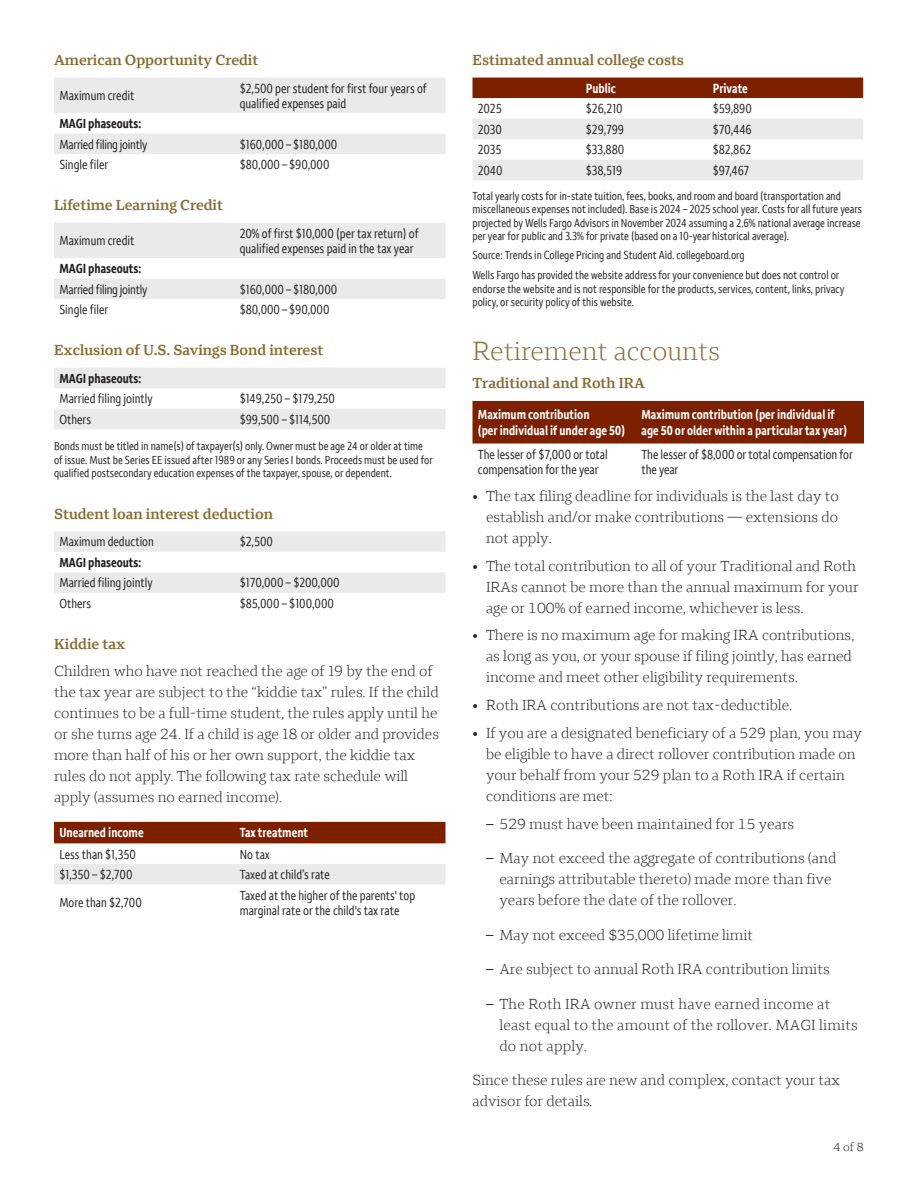
<style>
.page{position:relative;width:918px;height:1188px;background:#fff}
.page>*{position:absolute;margin:0;border:0;box-sizing:border-box;transform-origin:0 0}
.t1{font:300 27px "Wells Fargo Serif";color:#896a32}
.t2{font:300 15px/21px "Wells Fargo Serif";color:#231f20}
.t3{font:600 15px "Wells Fargo Serif";color:#896a32}
.t4{font:condensed 13.5px/15px "Wells Fargo Sans";color:#231f20}
.t5{font:700 condensed 13.5px/16.2px "Wells Fargo Sans";color:#fff}
.t6{font:700 condensed 13.5px "Wells Fargo Sans";color:#231f20}
.t7{font:condensed 13.5px "Wells Fargo Sans";letter-spacing:-.02em;color:#231f20}
.t8{font:condensed 12px/13.5px "Wells Fargo Sans";color:#231f20}
.t9{font:300 12px "Wells Fargo Serif";color:#231f20}
.s1{font-family:"Wells Fargo Sans";font-weight:400}
</style>
<div class="page">
<svg style="left:54px;top:78px;width:392px;height:76px"></svg>
<svg style="left:54px;top:223px;width:392px;height:76px"></svg>
<svg style="left:54px;top:368px;width:392px;height:61px"></svg>
<svg style="left:54px;top:531px;width:392px;height:62px"></svg>
<div style="left:54px;top:822px;width:392px;height:21px;background:#7c2000"></div>
<div style="left:54px;top:864px;width:392px;height:20px;background:#eaeaea"></div>
<div style="left:472px;top:78px;width:391px;height:20px;background:#7c2000"></div>
<svg style="left:472px;top:119px;width:391px;height:61px"></svg>
<div style="left:472px;top:401px;width:392px;height:43px;background:#7c2000"></div>
<h3 class="t3" style="left:54px;top:50px;width:206px">American Opportunity Credit</h3>
<p class="t4" style="left:59px;top:88px;width:77px">Maximum credit</p>
<p class="t4" style="left:240px;top:81px;width:189px">$2,500 per student for first four years of qualified expenses paid</p>
<p class="t6" style="left:59px;top:115px;width:83px">MAGI phaseouts:</p>
<p class="t7" style="left:59px;top:136px;width:89px">Married filing jointly</p>
<p class="t4" style="left:240px;top:137px;width:99px">$160,000 – $180,000</p>
<p class="t4" style="left:59px;top:157px;width:50px">Single filer</p>
<p class="t4" style="left:240px;top:157px;width:91px">$80,000 – $90,000</p>
<h3 class="t3" style="left:54px;top:196px;width:171px">Lifetime Learning Credit</h3>
<p class="t4" style="left:59px;top:233px;width:77px">Maximum credit</p>
<p class="t4" style="left:240px;top:226px;width:181px">20% of first $10,000 (per tax return) of qualified expenses paid in the tax year</p>
<p class="t6" style="left:59px;top:260px;width:83px">MAGI phaseouts:</p>
<p class="t7" style="left:59px;top:281px;width:89px">Married filing jointly</p>
<p class="t4" style="left:240px;top:282px;width:99px">$160,000 – $180,000</p>
<p class="t4" style="left:59px;top:302px;width:50px">Single filer</p>
<p class="t4" style="left:240px;top:302px;width:91px">$80,000 – $90,000</p>
<h3 class="t3" style="left:54px;top:341px;width:271px">Exclusion of U.S. Savings Bond interest</h3>
<p class="t6" style="left:59px;top:370px;width:83px">MAGI phaseouts:</p>
<p class="t4" style="left:59px;top:391px;width:95px">Married filing jointly</p>
<p class="t4" style="left:240px;top:391px;width:97px">$149,250 – $179,250</p>
<p class="t4" style="left:59px;top:412px;width:33px">Others</p>
<p class="t4" style="left:240px;top:412px;width:92px">$99,500 – $114,500</p>
<p class="t8" style="left:54px;top:439px;width:380px">Bonds must be titled in name(s) of taxpayer(s) only. Owner must be age 24 or older at time of issue. Must be Series EE issued after 1989 or any Series I bonds. Proceeds must be used for qualified postsecondary education expenses of the taxpayer, spouse, or dependent.</p>
<h3 class="t3" style="left:54px;top:504px;width:220px">Student loan interest deduction</h3>
<p class="t4" style="left:59px;top:534px;width:96px">Maximum deduction</p>
<p class="t4" style="left:240px;top:534px;width:35px">$2,500</p>
<p class="t6" style="left:59px;top:554px;width:83px">MAGI phaseouts:</p>
<p class="t4" style="left:59px;top:575px;width:95px">Married filing jointly</p>
<p class="t4" style="left:240px;top:575px;width:102px">$170,000 – $200,000</p>
<p class="t4" style="left:59px;top:596px;width:33px">Others</p>
<p class="t4" style="left:240px;top:596px;width:96px">$85,000 – $100,000</p>
<h3 class="t3" style="left:54px;top:634px;width:73px">Kiddie tax</h3>
<p class="t2" style="left:54px;top:661px;width:387px">Children who have not reached the age of 19 by the end of the tax year are subject to the “kiddie tax” rules. If the child continues to be a full-time student, the rules apply until he or she turns age 24. If a child is age 18 or older and provides more than half of his or her own support, the kiddie tax rules do not apply. The following tax rate schedule will apply (assumes no earned income).</p>
<p class="t5" style="left:59px;top:825px;width:86px">Unearned income</p>
<p class="t5" style="left:240px;top:825px;width:70px">Tax treatment</p>
<p class="t4" style="left:59px;top:846px;width:78px">Less than $1,350</p>
<p class="t4" style="left:240px;top:846px;width:32px">No tax</p>
<p class="t4" style="left:59px;top:867px;width:75px">$1,350 – $2,700</p>
<p class="t4" style="left:240px;top:867px;width:92px">Taxed at child’s rate</p>
<p class="t4" style="left:59px;top:895px;width:84px">More than $2,700</p>
<p class="t4" style="left:240px;top:887px;width:177px">Taxed at the higher of the parents' top marginal rate or the child's tax rate</p>
<h3 class="t3" style="left:472px;top:50px;width:213px">Estimated annual college costs</h3>
<p class="t5" style="left:586px;top:80px;width:32px">Public</p>
<p class="t5" style="left:713px;top:80px;width:37px">Private</p>
<p class="t4" style="left:478px;top:101px;width:25px">2025</p>
<p class="t4" style="left:586px;top:101px;width:38px">$26,210</p>
<p class="t4" style="left:713px;top:101px;width:41px">$59,890</p>
<p class="t4" style="left:478px;top:122px;width:26px">2030</p>
<p class="t4" style="left:586px;top:122px;width:40px">$29,799</p>
<p class="t4" style="left:713px;top:122px;width:40px">$70,446</p>
<p class="t4" style="left:478px;top:142px;width:25px">2035</p>
<p class="t4" style="left:586px;top:142px;width:40px">$33,880</p>
<p class="t4" style="left:713px;top:142px;width:40px">$82,862</p>
<p class="t4" style="left:478px;top:163px;width:26px">2040</p>
<p class="t4" style="left:586px;top:163px;width:38px">$38,519</p>
<p class="t4" style="left:713px;top:163px;width:38px">$97,467</p>
<p class="t8" style="left:472px;top:189px;width:391px">Total yearly costs for in-state tuition, fees, books, and room and board (transportation and miscellaneous expenses not included). Base is 2024 – 2025 school year. Costs for all future years projected by Wells Fargo Advisors in November 2024 assuming a 2.6% national average increase per year for public and 3.3% for private (based on a 10-year historical average).</p>
<p class="t8" style="left:472px;top:248px;width:274px">Source: Trends in College Pricing and Student Aid. collegeboard.org</p>
<p class="t8" style="left:472px;top:269px;width:373px">Wells Fargo has provided the website address for your convenience but does not control or endorse the website and is not responsible for the products, services, content, links, privacy policy, or security policy of this website.</p>
<h2 class="t1" style="left:472px;top:335px;width:249px">Retirement accounts</h2>
<h3 class="t3" style="left:472px;top:374px;width:174px">Traditional and Roth IRA</h3>
<p class="t5" style="left:478px;top:407px;width:149px">Maximum contribution<br>(per individual if under age 50)</p>
<p class="t5" style="left:642px;top:407px;width:207px">Maximum contribution (per individual if age 50 or older within a particular tax year)</p>
<p class="t4" style="left:478px;top:447px;width:131px">The lesser of $7,000 or total compensation for the year</p>
<p class="t4" style="left:642px;top:447px;width:213px">The lesser of $8,000 or total compensation for the year</p>
<p class="t2" style="left:486px;top:485px;width:354px;text-align:justify;text-indent:-14px">• The tax filing deadline for individuals is the last day to establish and/or make contributions — extensions do not apply.</p>
<p class="t2" style="left:486px;top:555px;width:374px;text-indent:-14px">• The total contribution to all of your Traditional and Roth<br>IRAs cannot be more than the annual maximum for your age or 100% of earned income, whichever is less.</p>
<p class="t2" style="left:486px;top:625px;width:370px;text-indent:-14px">• There is no maximum age for making IRA contributions, as long as you, or your spouse if filing jointly, has earned income and meet other eligibility requirements.</p>
<p class="t2" style="left:472px;top:694px;width:321px">• Roth IRA contributions are not tax-deductible.</p>
<p class="t2" style="left:486px;top:722px;width:377px;text-indent:-14px">• If you are a designated beneficiary of a 529 plan, you may be eligible to have a direct rollover contribution made on your behalf from your 529 plan to a Roth IRA if certain conditions are met:</p>
<p class="t2" style="left:486px;top:813px;width:310px"><span class="s1">–</span> 529 must have been maintained for 15 years</p>
<p class="t2" style="left:500px;top:847px;width:338px;text-indent:-14px"><span class="s1">–</span> May not exceed the aggregate of contributions (and earnings attributable thereto) made more than five years before the date of the rollover.</p>
<p class="t2" style="left:486px;top:924px;width:269px"><span class="s1">–</span> May not exceed $35,000 lifetime limit</p>
<p class="t2" style="left:486px;top:958px;width:345px"><span class="s1">–</span> Are subject to annual Roth IRA contribution limits</p>
<p class="t2" style="left:500px;top:993px;width:360px;text-indent:-14px"><span class="s1">–</span> The Roth IRA owner must have earned income at least equal to the amount of the rollover. MAGI limits do not apply.</p>
<p class="t2" style="left:472px;top:1069px;width:369px">Since these rules are new and complex, contact your tax advisor for details.</p>
<p class="t9" style="left:833px;top:1140px;width:32px">4 of 8</p>
</div>
